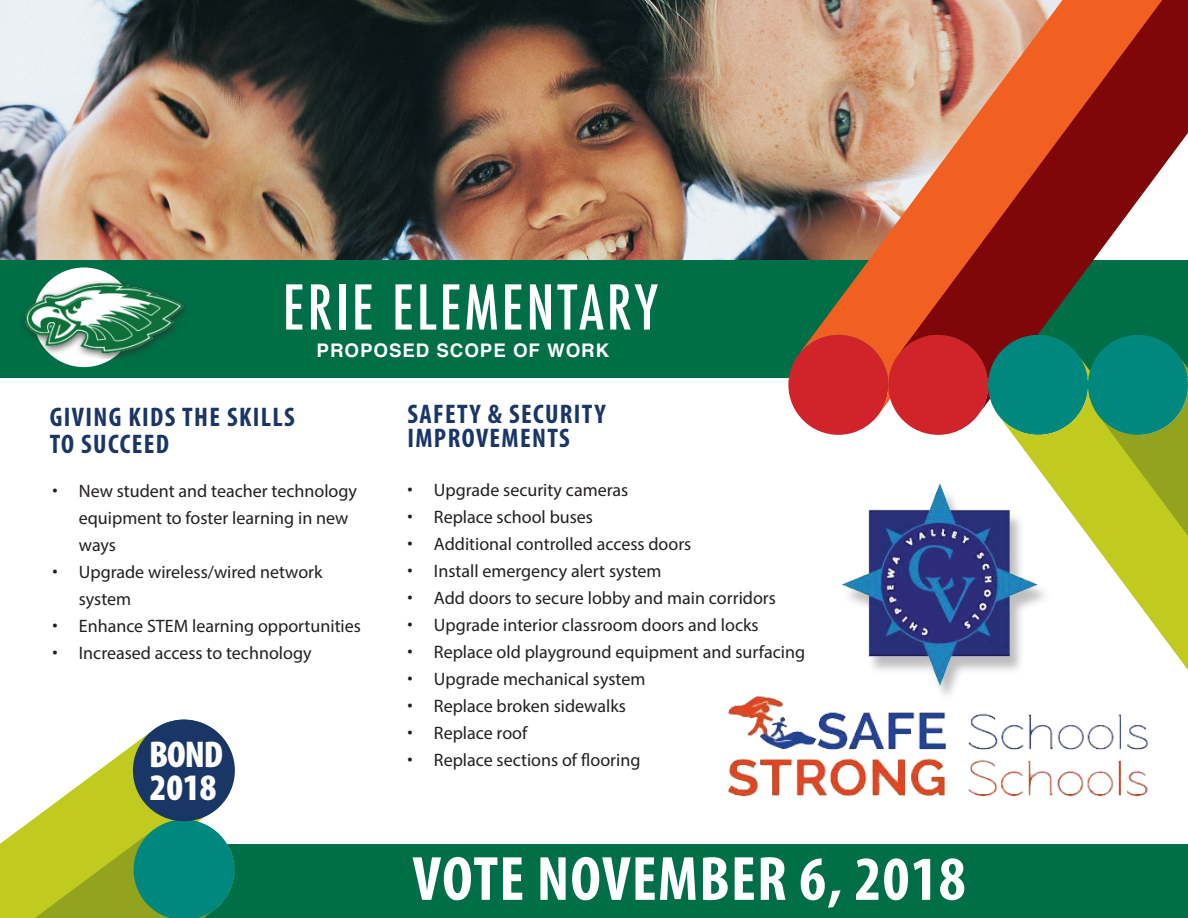
<style>
.page{position:relative;width:1188px;height:918px;background:#fff}
.page>*{position:absolute;margin:0;border:0;box-sizing:border-box;transform-origin:0 0}
.t1{font:700 condensed 63px "Myriad Pro";letter-spacing:.02em;color:#fff}
.t2{font:500 condensed 60px "Futura";letter-spacing:.05em;color:#fff}
.t3{font:900 condensed 37.5px/33.5px "Myriad Pro";letter-spacing:-.015em;color:#fff}
.t4{font:700 condensed 27px/24px "Myriad Pro";letter-spacing:.05em;color:#193667}
.t5{font:700 18.75px "Helvetica";letter-spacing:.05em;color:#fff}
.t6{font:18px/27px "Myriad Pro";color:#231f20}
.s1{font-family:"Helvetica"}
</style>
<div class="page">
<img style="left:0;top:0;width:799px;height:261px">
<img style="left:842px;top:536px;width:169px;height:151px">
<img style="left:727px;top:687px;width:422px;height:110px">
<div style="left:0;top:261px;width:1188px;height:117px;background:#006e46"></div>
<div style="left:0;top:845px;width:1188px;height:73px;background:#006e46"></div>
<div style="left:34px;top:267px;width:100px;height:100px;background:#fff;border-radius:50%"></div>
<img style="left:799px;top:0;width:100px;height:335px">
<svg style="left:899px;top:0;width:289px;height:335px"></svg>
<svg style="left:999px;top:536px;width:189px;height:134px"></svg>
<svg style="left:788px;top:335px;width:400px;height:201px"></svg>
<img style="left:0;top:719px;width:240px;height:199px">
<div style="left:133px;top:720px;width:102px;height:101px;background:#193667;border-radius:50%"></div>
<img style="left:23px;top:280px;width:162px;height:79px">
<h2 class="t2" style="left:283px;top:269px;width:377px">ERIE ELEMENTARY</h2>
<p class="t5" style="left:317px;top:336px;width:294px">PROPOSED SCOPE OF WORK</p>
<h3 class="t4" style="left:50px;top:403px;width:246px;line-height:27px">GIVING KIDS THE SKILLS<br>TO SUCCEED</h3>
<p class="t6" style="left:79px;top:478px;width:280px;text-indent:-27px"><span class="s1">•</span> New student and teacher technology equipment to foster learning in new ways</p>
<p class="t6" style="left:79px;top:559px;width:245px;text-indent:-27px"><span class="s1">•</span> Upgrade wireless/wired network system</p>
<p class="t6" style="left:52px;top:613px;width:311px"><span class="s1">•</span> Enhance STEM learning opportunities</p>
<p class="t6" style="left:52px;top:640px;width:261px"><span class="s1">•</span> Increased access to technology</p>
<h3 class="t3" style="left:149px;top:737px;width:75px">BOND<br>2018</h3>
<h3 class="t4" style="left:407px;top:401px;width:200px">SAFETY &amp; SECURITY<br>IMPROVEMENTS</h3>
<p class="t6" style="left:407px;top:476px;width:223px"><span class="s1">•</span> Upgrade security cameras</p>
<p class="t6" style="left:407px;top:503px;width:188px"><span class="s1">•</span> Replace school buses</p>
<p class="t6" style="left:407px;top:530px;width:286px"><span class="s1">•</span> Additional controlled access doors</p>
<p class="t6" style="left:407px;top:557px;width:256px"><span class="s1">•</span> Install emergency alert system</p>
<p class="t6" style="left:407px;top:584px;width:371px"><span class="s1">•</span> Add doors to secure lobby and main corridors</p>
<p class="t6" style="left:407px;top:611px;width:353px"><span class="s1">•</span> Upgrade interior classroom doors and locks</p>
<p class="t6" style="left:407px;top:638px;width:400px"><span class="s1">•</span> Replace old playground equipment and surfacing</p>
<p class="t6" style="left:407px;top:665px;width:240px"><span class="s1">•</span> Upgrade mechanical system</p>
<p class="t6" style="left:407px;top:692px;width:221px"><span class="s1">•</span> Replace broken sidewalks</p>
<p class="t6" style="left:407px;top:719px;width:122px"><span class="s1">•</span> Replace roof</p>
<p class="t6" style="left:407px;top:746px;width:235px"><span class="s1">•</span> Replace sections of flooring</p>
<h1 class="t1" style="left:413px;top:839px;width:555px">VOTE NOVEMBER 6, 2018</h1>
</div>
